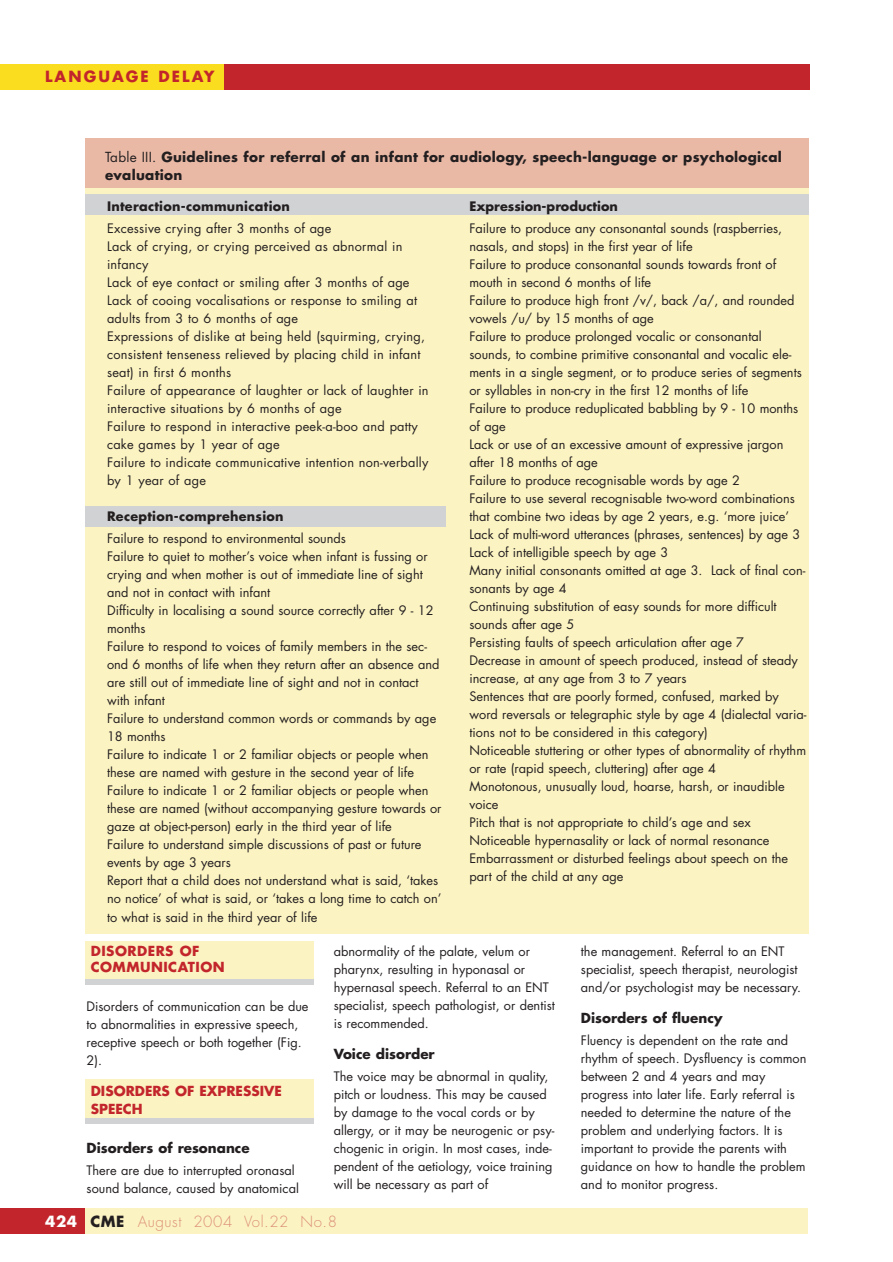
<style>
.page{position:relative;width:893px;height:1262px;background:#fff}
.page>*{position:absolute;margin:0;border:0;box-sizing:border-box;transform-origin:0 0}
.t1{font:300 15px "Futura";letter-spacing:.035em;color:#db9079}
.t2{font:700 15px "Futura";letter-spacing:.135em;color:#c2262c}
.t3{font:700 13.5px/18px "Futura";letter-spacing:.02em;color:#231f20}
.t4{font:700 13.5px "Futura";color:#231f20}
.t5{font:700 13.5px/18px "Futura";color:#c2262c}
.t6{font:700 13.5px/15px "Futura";letter-spacing:.035em;color:#c2262c}
.t7{font:12.75px/18px "Futura";color:#231f20}
.t8{font:12.75px/18px "Futura";letter-spacing:.02em;color:#231f20}
.t9{font:700 12.75px "Futura";letter-spacing:.02em;color:#231f20}
.t10{font:700 12.75px "Futura";color:#231f20}
.s1{font-weight:400}
.s2{font-weight:700;color:#fff}
.s3{font-weight:700;color:#231f20}
</style>
<div class="page">
<div style="left:86px;top:941px;width:228px;height:37px;background:#fcf3c2"></div>
<div style="left:85px;top:978px;width:228px;height:6px;background:#d1d2d4"></div>
<div style="left:86px;top:1079px;width:228px;height:38px;background:#fcf3c2"></div>
<div style="left:85px;top:138px;width:723px;height:795px;background:#fcf3c2"></div>
<div style="left:85px;top:138px;width:723px;height:49px;background:#eab9a6"></div>
<div style="left:85px;top:194px;width:723px;height:20px;background:#d1d2d4"></div>
<div style="left:85px;top:506px;width:360px;height:21px;background:#d1d2d4"></div>
<div style="left:85px;top:1117px;width:228px;height:6px;background:#d1d2d4"></div>
<div style="left:0;top:1208px;width:807px;height:25px;background:#fcf3c2"></div>
<div style="left:0;top:1208px;width:84px;height:25px;background:#c2262c"></div>
<div style="left:0;top:64px;width:809px;height:25px;background:#c2262c"></div>
<div style="left:0;top:64px;width:223px;height:25px;background:#fadd1f"></div>
<p class="t2" style="left:45px;top:70px;width:171px">LANGUAGE DELAY</p>
<p class="t3" style="left:105px;top:149px;width:678px"><span class="s1">Table III.</span> Guidelines for referral of an infant for audiology, speech-language or psychological evaluation</p>
<p class="t9" style="left:107px;top:200px;width:184px">Interaction-communication</p>
<p class="t8" style="left:107px;top:220px;width:323px">Excessive crying after 3 months of age<br>Lack of crying, or crying perceived as abnormal in infancy<br>Lack of eye contact or smiling after 3 months of age Lack of cooing vocalisations or response to smiling at adults from 3 to 6 months of age<br>Expressions of dislike at being held (squirming, crying, consistent tenseness relieved by placing child in infant seat) in first 6 months<br>Failure of appearance of laughter or lack of laughter in interactive situations by 6 months of age<br>Failure to respond in interactive peek-a-boo and patty cake games by 1 year of age<br>Failure to indicate communicative intention non-verbally by 1 year of age</p>
<p class="t9" style="left:107px;top:510px;width:178px">Reception-comprehension</p>
<p class="t7" style="left:107px;top:531px;width:336px">Failure to respond to environmental sounds<br>Failure to quiet to mother’s voice when infant is fussing or crying and when mother is out of immediate line of sight and not in contact with infant<br>Difficulty in localising a sound source correctly after 9 - 12 months<br>Failure to respond to voices of family members in the sec&shy;ond 6 months of life when they return after an absence and are still out of immediate line of sight and not in contact with infant<br>Failure to understand common words or commands by age 18 months<br>Failure to indicate 1 or 2 familiar objects or people when these are named with gesture in the second year of life Failure to indicate 1 or 2 familiar objects or people when these are named (without accompanying gesture towards or gaze at object-person) early in the third year of life<br>Failure to understand simple discussions of past or future events by age 3 years<br>Report that a child does not understand what is said, ‘takes no notice’ of what is said, or ‘takes a long time to catch on’ to what is said in the third year of life</p>
<p class="t10" style="left:469px;top:200px;width:150px">Expression-production</p>
<p class="t7" style="left:469px;top:220px;width:338px">Failure to produce any consonantal sounds (raspberries, nasals, and stops) in the first year of life<br>Failure to produce consonantal sounds towards front of mouth in second 6 months of life<br>Failure to produce high front /v/, back /a/, and rounded vowels /u/ by 15 months of age<br>Failure to produce prolonged vocalic or consonantal sounds, to combine primitive consonantal and vocalic ele&shy;ments in a single segment, or to produce series of segments or syllables in non-cry in the first 12 months of life<br>Failure to produce reduplicated babbling by 9 - 10 months of age<br>Lack or use of an excessive amount of expressive jargon after 18 months of age<br>Failure to produce recognisable words by age 2<br>Failure to use several recognisable two-word combinations that combine two ideas by age 2 years, e.g. ‘more juice’ Lack of multi-word utterances (phrases, sentences) by age 3<br>Lack of intelligible speech by age 3<br>Many initial consonants omitted at age 3. Lack of final con&shy;sonants by age 4<br>Continuing substitution of easy sounds for more difficult sounds after age 5<br>Persisting faults of speech articulation after age 7<br>Decrease in amount of speech produced, instead of steady increase, at any age from 3 to 7 years<br>Sentences that are poorly formed, confused, marked by word reversals or telegraphic style by age 4 (dialectal varia&shy;tions not to be considered in this category)<br>Noticeable stuttering or other types of abnormality of rhythm or rate (rapid speech, cluttering) after age 4<br>Monotonous, unusually loud, hoarse, harsh, or inaudible voice<br>Pitch that is not appropriate to child’s age and sex Noticeable hypernasality or lack of normal resonance Embarrassment or disturbed feelings about speech on the part of the child at any age</p>
<p class="t6" style="left:91px;top:945px;width:135px">DISORDERS OF<br>COMMUNICATION</p>
<p class="t7" style="left:87px;top:998px;width:223px">Disorders of communication can be due to abnormalities in expressive speech, receptive speech or both together (Fig.<br>2).</p>
<p class="t5" style="left:91px;top:1082px;width:192px">DISORDERS OF EXPRESSIVE<br>SPEECH</p>
<p class="t4" style="left:87px;top:1141px;width:165px">Disorders of resonance</p>
<p class="t7" style="left:87px;top:1162px;width:214px">There are due to interrupted oronasal sound balance, caused by anatomical</p>
<p class="t7" style="left:334px;top:943px;width:223px">abnormality of the palate, velum or pharynx, resulting in hyponasal or hypernasal speech. Referral to an ENT specialist, speech pathologist, or dentist is recommended.</p>
<p class="t4" style="left:334px;top:1047px;width:102px">Voice disorder</p>
<p class="t7" style="left:334px;top:1068px;width:222px">The voice may be abnormal in quality, pitch or loudness. This may be caused by damage to the vocal cords or by allergy, or it may be neurogenic or psy&shy;chogenic in origin. In most cases, inde&shy;pendent of the aetiology, voice training will be necessary as part of</p>
<p class="t1" style="left:45px;top:1214px;width:293px"><span class="s2">424</span> <span class="s3">CME</span> August 2004 Vol.22 No.8</p>
<p class="t7" style="left:581px;top:943px;width:222px">the management. Referral to an ENT specialist, speech therapist, neurologist and/or psychologist may be necessary.</p>
<p class="t4" style="left:581px;top:1011px;width:143px">Disorders of fluency</p>
<p class="t7" style="left:581px;top:1032px;width:227px">Fluency is dependent on the rate and rhythm of speech. Dysfluency is common between 2 and 4 years and may progress into later life. Early referral is needed to determine the nature of the problem and underlying factors. It is important to provide the parents with guidance on how to handle the problem and to monitor progress.</p>
</div>
